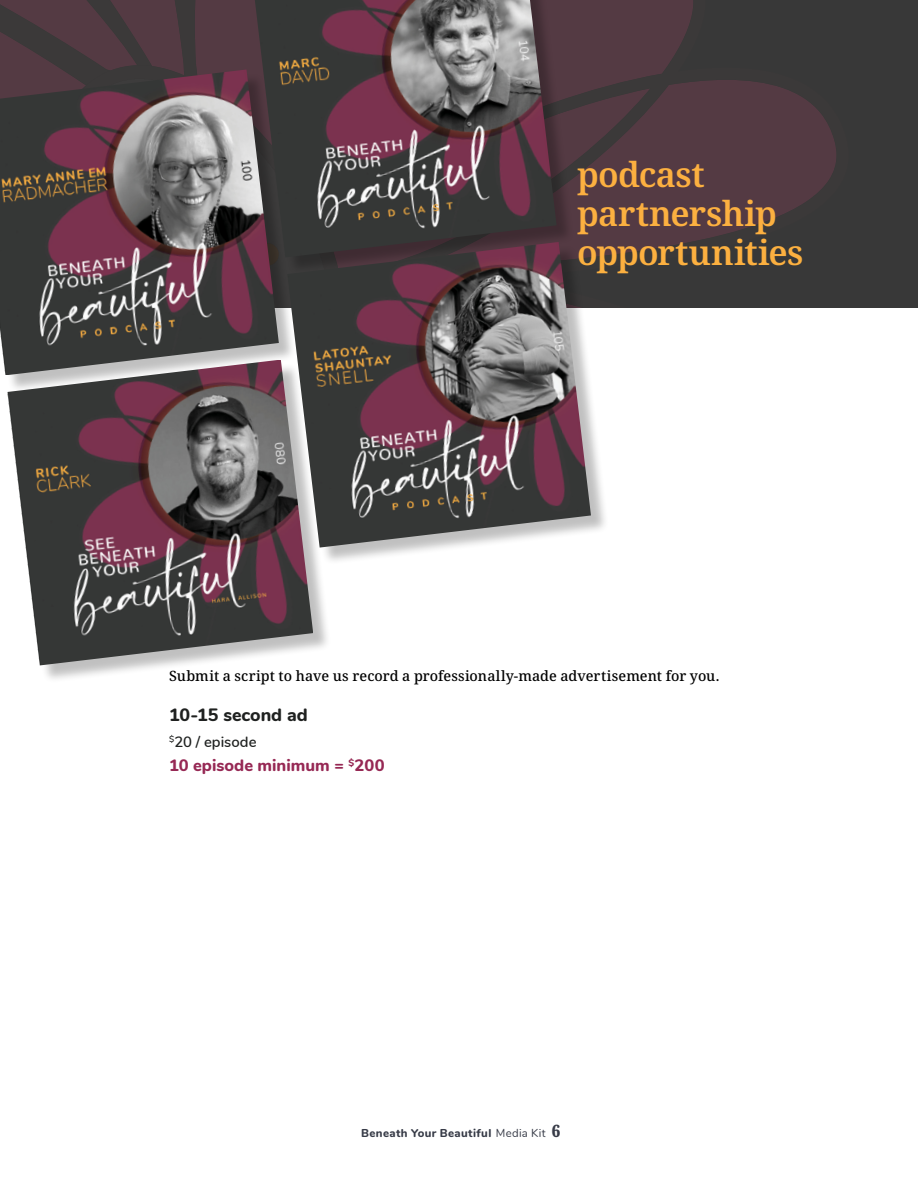
<style>
.page{position:relative;width:918px;height:1188px;background:#fff}
.page>*{position:absolute;margin:0;border:0;box-sizing:border-box;transform-origin:0 0}
.t1{font:600 34.5px/39px "Noto Serif";letter-spacing:-.02em;color:#fcb040}
.t2{font:800 17.85px "Nunito";letter-spacing:-.005em;color:#1f2120}
.t3{font:800 16.5px "Nunito";color:#962854}
.t4{font:600 14.85px "Nunito";color:#1f2120}
.t5{font:500 14.25px "Noto Serif";letter-spacing:.005em;color:#000}
.t6{font:800 11.4px "Nunito";letter-spacing:.03em;color:#373b47}
.s1{font-weight:400}
.s2{font-family:"Noto Serif";font-weight:900;font-stretch:condensed;font-size:17.1px}
</style>
<div class="page">
<svg style="left:0;top:0;width:918px;height:308px;background:#45393d"></svg>
<div style="left:256px;top:0;width:319px;height:276px;background:#000;opacity:.25"></div>
<img style="left:255px;top:0;width:302px;height:242px">
<div style="left:0;top:72px;width:297px;height:321px;background:#000;opacity:.25"></div>
<img style="left:0;top:69px;width:279px;height:306px">
<div style="left:290px;top:245px;width:319px;height:321px;background:#000;opacity:.25"></div>
<img style="left:287px;top:242px;width:304px;height:306px">
<div style="left:10px;top:362px;width:321px;height:322px;background:#000;opacity:.25"></div>
<img style="left:7px;top:360px;width:306px;height:305px">
<h1 class="t1" style="left:577px;top:156px;width:228px">podcast partnership opportunities</h1>
<p class="t5" style="left:169px;top:666px;width:552px">Submit a script to have us record a professionally-made advertisement for you.</p>
<p class="t2" style="left:169px;top:702px;width:140px">10-15 second ad</p>
<p class="t4" style="left:169px;top:730px;width:89px"><sup>$</sup>20 / episode</p>
<p class="t3" style="left:169px;top:753px;width:217px">10 episode minimum = <sup>$</sup>200</p>
<p class="t6" style="left:361px;top:1125px;width:201px">Beneath Your Beautiful <span class="s1">Media Kit</span> <span class="s2">6</span></p>
</div>
